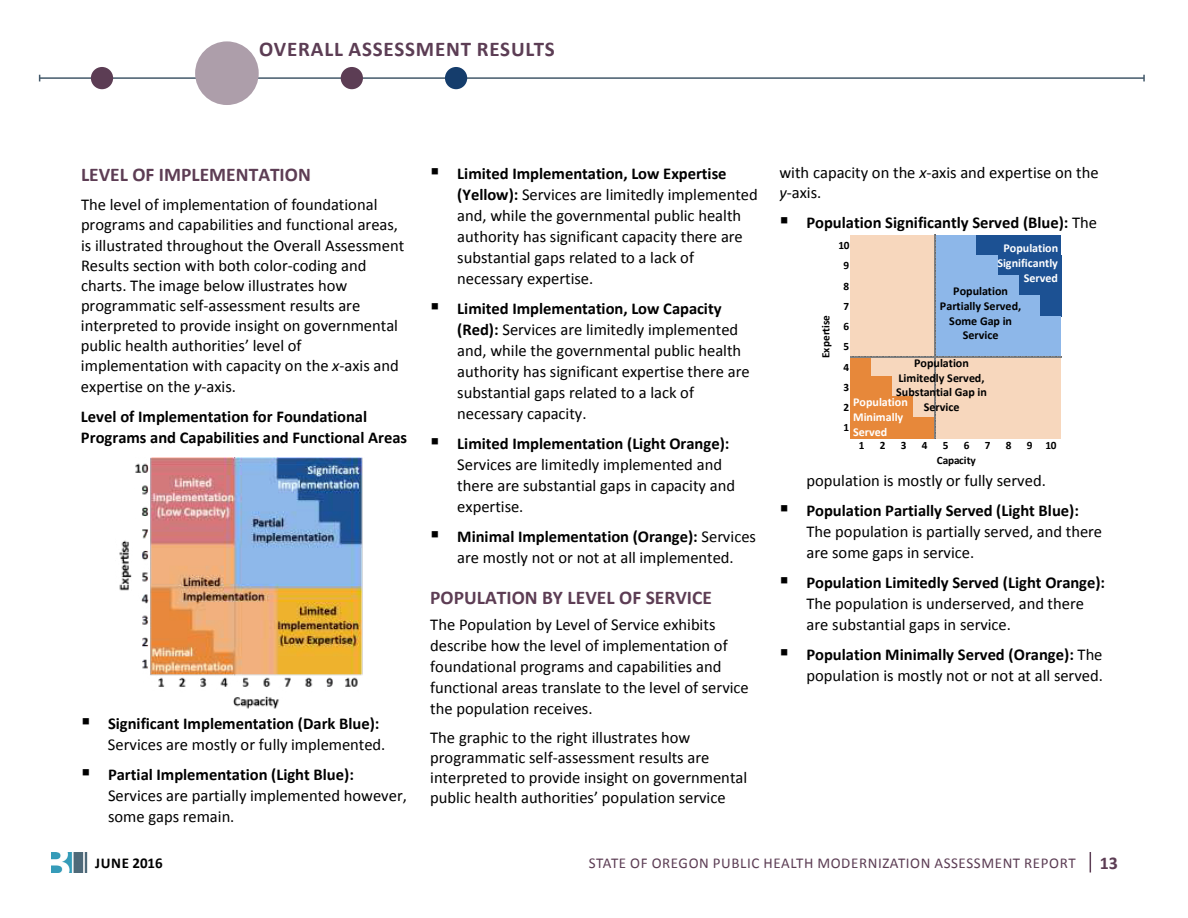
<style>
.page{position:relative;width:1188px;height:918px;background:#fff}
.page>*{position:absolute;margin:0;border:0;box-sizing:border-box;transform-origin:0 0}
.t1{font:700 21px "Calibri";letter-spacing:.04em;color:#5c3d54}
.t2{font:700 19.5px "Calibri";color:#5d3d54}
.t3{font:700 18px "Calibri";color:#5c3d54}
.t4{font:16.5px/21px "Calibri";color:#000}
.t5{font:700 16.5px/21px "Calibri";letter-spacing:-.005em;color:#000}
.t6{font:15px "Calibri";letter-spacing:.04em;color:#5c3d54}
.t7{font:700 15px "Calibri";letter-spacing:.02em;color:#000}
.t8{font:700 12px/14.7px "Calibri";color:#000;text-align:center}
.t9{font:700 12px/14.7px "Calibri";color:#fff;text-align:right}
.t10{font:700 11.25px/20.2px "Calibri";letter-spacing:-.015em;color:#000;text-align:center}
.s1{font-style:italic}
.s2{font-weight:400}
.s3{font-weight:700}
</style>
<div class="page">
<hr style="left:40px;top:77px;width:1104px;height:2px;background:#43596a">
<div style="left:445px;top:67px;width:22px;height:22px;background:#153d6c;border-radius:50%"></div>
<div style="left:91px;top:67px;width:22px;height:22px;background:#5c3d54;border-radius:50%"></div>
<div style="left:341px;top:67px;width:22px;height:22px;background:#5c3d54;border-radius:50%"></div>
<div style="left:195px;top:41px;width:64px;height:64px;background:#ad9eaa;border-radius:50%"></div>
<svg style="left:1090px;top:852px;width:1px;height:21px"></svg>
<img style="left:52px;top:852px;width:36px;height:21px">
<div style="left:850px;top:236px;width:85px;height:20px;background:#f7d7bd"></div>
<div style="left:935px;top:236px;width:42px;height:20px;background:#8db7e9"></div>
<div style="left:977px;top:236px;width:84px;height:20px;background:#1c5193"></div>
<div style="left:850px;top:255px;width:85px;height:21px;background:#f7d7bd"></div>
<div style="left:935px;top:255px;width:63px;height:21px;background:#8db7e9"></div>
<div style="left:850px;top:275px;width:85px;height:21px;background:#f7d7bd"></div>
<div style="left:935px;top:275px;width:84px;height:21px;background:#8db7e9"></div>
<div style="left:1019px;top:275px;width:42px;height:21px;background:#1c5193"></div>
<div style="left:850px;top:296px;width:85px;height:21px;background:#f7d7bd"></div>
<div style="left:935px;top:296px;width:105px;height:21px;background:#8db7e9"></div>
<div style="left:1040px;top:296px;width:21px;height:21px;background:#1c5193"></div>
<div style="left:850px;top:316px;width:85px;height:41px;background:#f7d7bd"></div>
<div style="left:935px;top:316px;width:126px;height:41px;background:#8db7e9"></div>
<div style="left:850px;top:356px;width:22px;height:21px;background:#e7883a"></div>
<div style="left:871px;top:356px;width:190px;height:21px;background:#f7d7bd"></div>
<div style="left:850px;top:377px;width:43px;height:21px;background:#e7883a"></div>
<div style="left:892px;top:377px;width:169px;height:21px;background:#f7d7bd"></div>
<div style="left:913px;top:397px;width:148px;height:21px;background:#f7d7bd"></div>
<div style="left:850px;top:417px;width:85px;height:21px;background:#e7883a"></div>
<div style="left:935px;top:417px;width:126px;height:21px;background:#f7d7bd"></div>
<hr style="left:935px;top:235px;width:1px;height:203px;background:#bfbfbf">
<hr style="left:850px;top:356px;width:211px;height:1px;background:#bfbfbf">
<img style="left:998px;top:255px;width:64px;height:31px">
<img style="left:934px;top:284px;width:101px;height:59px">
<img style="left:888px;top:356px;width:107px;height:61px">
<img style="left:850px;top:395px;width:80px;height:44px">
<img style="left:119px;top:458px;width:244px;height:251px">
<p class="t1" style="left:259px;top:36px;width:297px">Overall Assessment Results</p>
<p class="t2" style="left:81px;top:162px;width:231px">LEVEL OF IMPLEMENTATION</p>
<p class="t4" style="left:81px;top:195px;width:325px;line-height:20.1px">The level of implementation of foundational programs and capabilities and functional areas, is illustrated throughout the Overall Assessment Results section with both color-coding and charts. The image below illustrates how programmatic self-assessment results are interpreted to provide insight on governmental public health authorities’ level of implementation with capacity on the <span class="s1">x</span>-axis and expertise on the <span class="s1">y</span>-axis.</p>
<p class="t5" style="left:81px;top:406px;width:328px">Level of Implementation for Foundational<br>Programs and Capabilities and Functional Areas</p>
<p class="t5" style="left:108px;top:713px;width:279px;text-indent:-27px">▪ Significant Implementation (Dark Blue):<br><span class="s2">Services are mostly or fully implemented.</span></p>
<p class="t4" style="left:108px;top:764px;width:300px;text-indent:-27px">▪ <span class="s3">Partial Implementation (Light Blue):<br></span>Services are partially implemented however, some gaps remain.</p>
<p class="t4" style="left:457px;top:163px;width:302px;text-indent:-27px">▪ <span class="s3">Limited Implementation, Low Expertise (Yellow):</span> Services are limitedly implemented and, while the governmental public health authority has significant capacity there are substantial gaps related to a lack of necessary expertise.</p>
<p class="t4" style="left:457px;top:298px;width:294px;text-indent:-27px">▪ <span class="s3">Limited Implementation, Low Capacity (Red):</span> Services are limitedly implemented and, while the governmental public health authority has significant expertise there are substantial gaps related to a lack of necessary capacity.</p>
<p class="t4" style="left:457px;top:433px;width:279px;text-indent:-27px">▪ <span class="s3">Limited Implementation (Light Orange):<br></span>Services are limitedly implemented and there are substantial gaps in capacity and expertise.</p>
<p class="t4" style="left:430px;top:526px;width:327px;text-align:center">▪ <span class="s3">Minimal Implementation (Orange):</span> Services are mostly not or not at all implemented.</p>
<p class="t2" style="left:430px;top:585px;width:283px">POPULATION BY LEVEL OF SERVICE</p>
<p class="t4" style="left:430px;top:614px;width:320px">The Population by Level of Service exhibits describe how the level of implementation of foundational programs and capabilities and functional areas translate to the level of service the population receives.</p>
<p class="t4" style="left:430px;top:728px;width:319px;line-height:20.1px">The graphic to the right illustrates how programmatic self-assessment results are interpreted to provide insight on governmental public health authorities’ population service</p>
<p class="t4" style="left:779px;top:162px;width:321px;line-height:20.1px">with capacity on the <span class="s1">x</span>-axis and expertise on the <span class="s1">y</span>-axis.</p>
<p class="t5" style="left:780px;top:212px;width:319px">▪ Population Significantly Served (Blue): <span class="s2">The</span></p>
<p class="t10" style="left:838px;top:235px;width:12px">10<br>9<br>8<br>7<br>6<br>5<br>4<br>3<br>2<br>1</p>
<p class="t9" style="left:997px;top:241px;width:62px">Population<br>Significantly<br>Served</p>
<p class="t8" style="left:940px;top:284px;width:83px">Population<br>Partially Served,<br>Some Gap in<br>Service</p>
<p class="t8" style="left:896px;top:356px;width:92px">Population<br>Limitedly Served,<br>Substantial Gap in<br>Service</p>
<p class="t10" style="left:816px;top:358px;width:45px;rotate:-90deg">Expertise</p>
<p class="t9" style="left:853px;top:395px;width:56px;text-align:left">Population<br>Minimally<br>Served</p>
<p class="t10" style="left:859px;top:436px;width:7px">1</p>
<p class="t10" style="left:880px;top:436px;width:7px">2</p>
<p class="t10" style="left:901px;top:436px;width:7px">3</p>
<p class="t10" style="left:922px;top:436px;width:7px">4</p>
<p class="t10" style="left:943px;top:436px;width:7px">5</p>
<p class="t10" style="left:964px;top:436px;width:7px">6</p>
<p class="t10" style="left:985px;top:436px;width:7px">7</p>
<p class="t10" style="left:1006px;top:436px;width:7px">8</p>
<p class="t10" style="left:1027px;top:436px;width:31px">9 10</p>
<p class="t10" style="left:937px;top:450px;width:41px">Capacity</p>
<p class="t4" style="left:807px;top:470px;width:241px">population is mostly or fully served.</p>
<p class="t4" style="left:807px;top:500px;width:297px;text-indent:-27px">▪ <span class="s3">Population Partially Served (Light Blue):<br></span>The population is partially served, and there are some gaps in service.</p>
<p class="t4" style="left:807px;top:572px;width:300px;text-indent:-27px">▪ <span class="s3">Population Limitedly Served (Light Orange):<br></span>The population is underserved, and there are substantial gaps in service.</p>
<p class="t4" style="left:780px;top:644px;width:325px;text-align:right">▪ <span class="s3">Population Minimally Served (Orange):</span> The population is mostly not or not at all served.</p>
<p class="t7" style="left:95px;top:853px;width:69px">June 2016</p>
<p class="t6" style="left:589px;top:853px;width:364px">STATE Of Oregon Public Health Modernization Assessme</p>
<p class="t6" style="left:1003px;top:853px;width:31px">nt Repo</p>
<p class="t6" style="left:1060px;top:853px;width:17px">rt</p>
<p class="t3" style="left:1100px;top:852px;width:20px">13</p>
</div>
